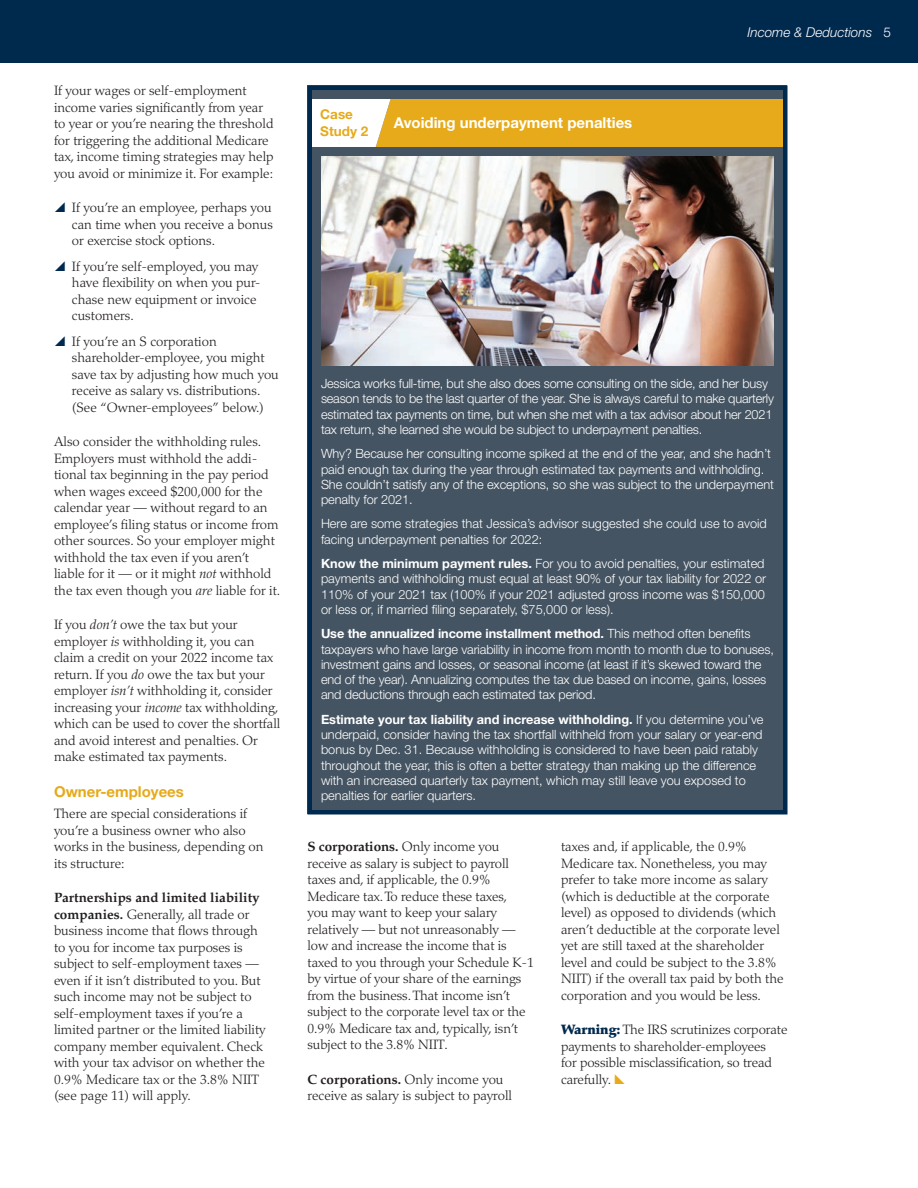
<style>
.page{position:relative;width:918px;height:1188px;background:#fff}
.page>*{position:absolute;margin:0;border:0;box-sizing:border-box;transform-origin:0 0}
.t1{font:700 15px "Helvetica Neue LT Std";color:#fff}
.t2{font:700 15px "Helvetica Neue LT Std";color:#e6aa1a}
.t3{font:300 13.5px/16.5px "Palatino LT Std";color:#231f20}
.t4{font:italic 300 13.5px "Helvetica Neue LT Std";color:#fff}
.t5{font:700 13.5px/16.5px "Helvetica Neue LT Std";color:#e6aa1a}
.t6{font:300 12.75px/15.3px "Helvetica Neue LT Std";letter-spacing:-.005em;color:#fff}
.s1{font-style:italic}
.s2{font-weight:700}
.s3{font-style:normal}
.s4{font-weight:900;color:#00294e}
</style>
<div class="page">
<div style="left:0;top:0;width:918px;height:63px;background:#00294e"></div>
<div style="left:308px;top:86px;width:480px;height:728px;background:#455462"></div>
<svg style="left:313px;top:99px;width:470px;height:48px"></svg>
<div style="left:308px;top:86px;width:480px;height:728px;border:4px solid #00294e"></div>
<img style="left:321px;top:156px;width:453px;height:209px">
<p class="t3" style="left:54px;top:83px;width:221px">If your wages or self-employment income varies significantly from year to year or you’re nearing the threshold for triggering the additional Medicare tax, income timing strategies may help you avoid or minimize it. For example:</p>
<p class="t3" style="left:72px;top:200px;width:202px;text-align:justify">If you’re an employee, perhaps you can time when you receive a bonus or exercise stock options.</p>
<p class="t3" style="left:72px;top:258px;width:190px">If you’re self-employed, you may have flexibility on when you pur&shy;chase new equipment or invoice customers.</p>
<p class="t3" style="left:72px;top:333px;width:208px">If you’re an S corporation shareholder-employee, you might save tax by adjusting how much you receive as salary vs. distributions. (See “Owner-employees” below.)</p>
<p class="t3" style="left:54px;top:434px;width:228px">Also consider the withholding rules.<br>Employers must withhold the addi&shy;tional tax beginning in the pay period when wages exceed $200,000 for the calendar year — without regard to an employee’s filing status or income from other sources. So your employer might withhold the tax even if you aren’t liable for it — or it might <span class="s1">not</span> withhold the tax even though you <span class="s1">are</span> liable for it.</p>
<p class="t3" style="left:54px;top:617px;width:228px">If you <span class="s1">don’t</span> owe the tax but your employer <span class="s1">is</span> withholding it, you can claim a credit on your 2022 income tax return. If you <span class="s1">do</span> owe the tax but your employer <span class="s1">isn’t</span> withholding it, consider increasing your <span class="s1">income</span> tax withholding, which can be used to cover the shortfall and avoid interest and penalties. Or make estimated tax payments.</p>
<p class="t2" style="left:54px;top:783px;width:131px">Owner-employees</p>
<p class="t3" style="left:54px;top:806px;width:211px">There are special considerations if you’re a business owner who also works in the business, depending on its structure:</p>
<p class="t3" style="left:54px;top:890px;width:213px"><span class="s2">Partnerships and limited liability companies.</span> Generally, all trade or business income that flows through to you for income tax purposes is subject to self-employment taxes — even if it isn’t distributed to you. But such income may not be subject to self-employment taxes if you’re a limited partner or the limited liability company member equivalent. Check with your tax advisor on whether the 0.9% Medicare tax or the 3.8% NIIT (see page 11) will apply.</p>
<p class="t5" style="left:320px;top:106px;width:50px">Case<br>Study 2</p>
<p class="t1" style="left:394px;top:114px;width:240px">Avoiding underpayment penalties</p>
<p class="t4" style="left:747px;top:24px;width:145px">Income &amp; Deductions <span class="s3">5</span></p>
<p class="t6" style="left:321px;top:376px;width:455px">Jessica works full-time, but she also does some consulting on the side, and her busy season tends to be the last quarter of the year. She is always careful to make quarterly estimated tax payments on time, but when she met with a tax advisor about her 2021 tax return, she learned she would be subject to underpayment penalties.</p>
<p class="t6" style="left:321px;top:446px;width:454px">Why? Because her consulting income spiked at the end of the year, and she hadn’t paid enough tax during the year through estimated tax payments and withholding.<br>She couldn’t satisfy any of the exceptions, so she was subject to the underpayment penalty for 2021.</p>
<p class="t6" style="left:321px;top:516px;width:447px">Here are some strategies that Jessica’s advisor suggested she could use to avoid facing underpayment penalties for 2022:</p>
<p class="t6" style="left:321px;top:556px;width:447px;text-align:justify"><span class="s2">Know the minimum payment rules.</span> For you to avoid penalties, your estimated payments and withholding must equal at least 90% of your tax liability for 2022 or 110% of your 2021 tax (100% if your 2021 adjusted gross income was $150,000 or less or, if married filing separately, $75,000 or less).</p>
<p class="t6" style="left:321px;top:626px;width:454px"><span class="s2">Use the annualized income installment method.</span> This method often benefits taxpayers who have large variability in income from month to month due to bonuses, investment gains and losses, or seasonal income (at least if it’s skewed toward the end of the year). Annualizing computes the tax due based on income, gains, losses and deductions through each estimated tax period.</p>
<p class="t6" style="left:321px;top:711px;width:444px"><span class="s2">Estimate your tax liability and increase withholding.</span> If you determine you’ve underpaid, consider having the tax shortfall withheld from your salary or year-end bonus by Dec. 31. Because withholding is considered to have been paid ratably throughout the year, this is often a better strategy than making up the difference with an increased quarterly tax payment, which may still leave you exposed to penalties for earlier quarters.</p>
<p class="t3" style="left:308px;top:839px;width:228px"><span class="s2">S corporations.</span> Only income you receive as salary is subject to payroll taxes and, if applicable, the 0.9% Medicare tax. To reduce these taxes,<br>you may want to keep your salary relatively — but not unreasonably — low and increase the income that is taxed to you through your Schedule K-1 by virtue of your share of the earnings from the business. That income isn’t subject to the corporate level tax or the 0.9% Medicare tax and, typically, isn’t subject to the 3.8% NIIT.</p>
<p class="t3" style="left:308px;top:1071px;width:206px"><span class="s2">C corporations.</span> Only income you receive as salary is subject to payroll</p>
<p class="t3" style="left:561px;top:839px;width:224px">taxes and, if applicable, the 0.9% Medicare tax. Nonetheless, you may prefer to take more income as salary (which is deductible at the corporate level) as opposed to dividends (which aren’t deductible at the corporate level yet are still taxed at the shareholder level and could be subject to the 3.8% NIIT) if the overall tax paid by both the corporation and you would be less.</p>
<p class="t3" style="left:561px;top:1022px;width:228px"><span class="s4">Warning:</span> The IRS scrutinizes corporate payments to shareholder-employees<br>for possible misclassification, so tread carefully.</p>
</div>
